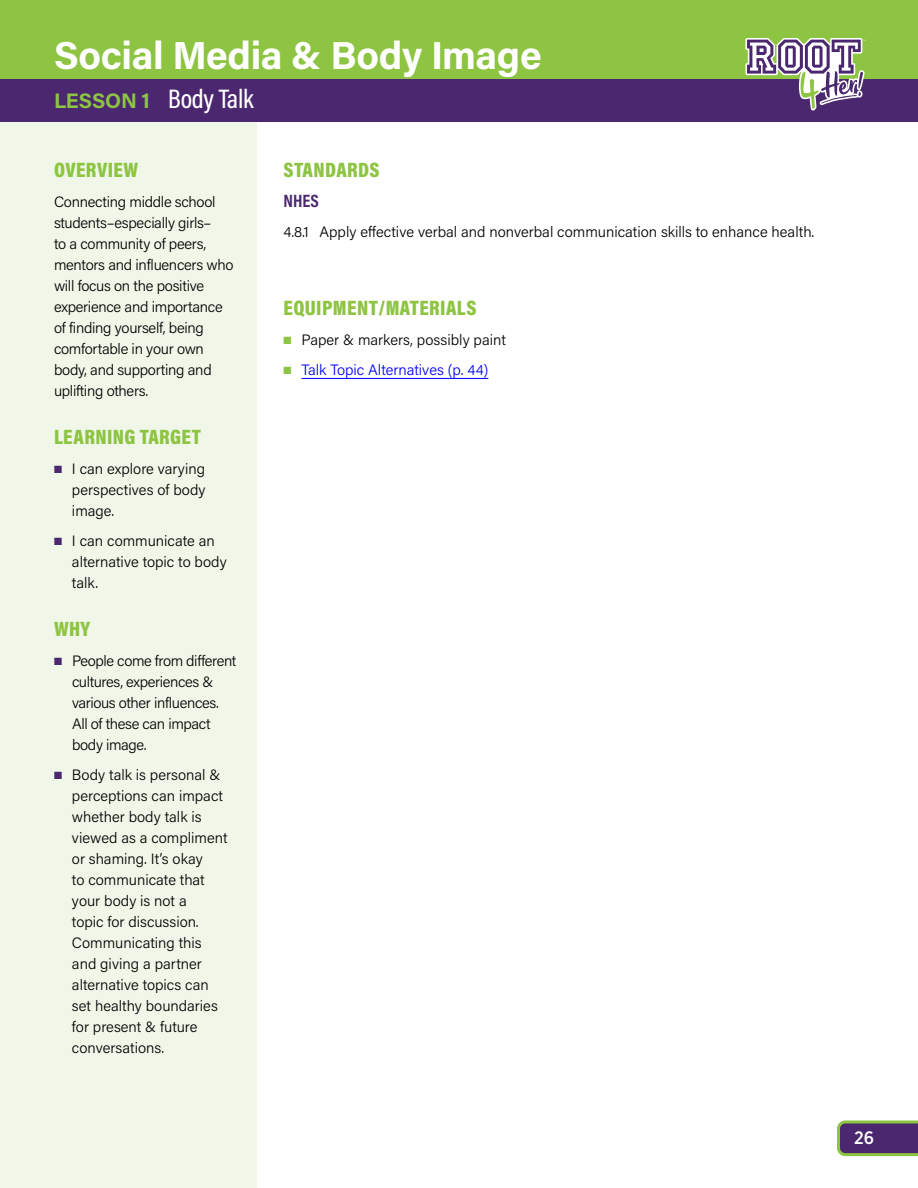
<style>
.page{position:relative;width:918px;height:1188px;background:#fff}
.page>*{position:absolute;margin:0;border:0;box-sizing:border-box;transform-origin:0 0}
.t1{font:700 39px "Acumin Pro";letter-spacing:-.01em;color:#fff}
.t2{font:500 27px "Acumin Pro Cond";letter-spacing:-.01em;color:#fff}
.t3{font:900 21px "Acumin Pro Cond";letter-spacing:.02em;color:#8dc442}
.t4{font:700 18px "Acumin Pro Cond";color:#4a276f}
.t5{font:500 18px "Gotham Narrow";color:#fff}
.t6{font:300 15px/21px "Acumin Pro";letter-spacing:-.005em;color:#000}
.t7{font:300 15px/21px "Acumin Pro";letter-spacing:-.025em;color:#000}
.t8{font:300 15px "Acumin Pro";color:#00f}
.s1{font-family:"Acumin Pro";font-weight:700;font-size:21px;color:#8dc442}
.s2{color:#4a276f}
.s3{color:#8dc442}
</style>
<div class="page">
<svg style="left:837px;top:1120px;width:81px;height:36px;background:#5a4969"></svg>
<div style="left:0;top:122px;width:256px;height:1066px;background:#f0f7e8"></div>
<div style="left:0;top:79px;width:918px;height:43px;background:#4a276f"></div>
<hr style="left:302px;top:378px;width:186px;height:1px;background:#00f">
<div style="left:0;top:0;width:918px;height:79px;background:#8dc442"></div>
<svg style="left:745px;top:38px;width:121px;height:73px"></svg>
<h1 class="t1" style="left:54px;top:28px;width:489px">Social Media &amp; Body Image</h1>
<h2 class="t2" style="left:54px;top:82px;width:201px"><span class="s1">LESSON 1</span> Body Talk</h2>
<h3 class="t3" style="left:54px;top:156px;width:86px">OVERVIEW</h3>
<p class="t6" style="left:54px;top:191px;width:181px">Connecting middle school students–especially girls–<br>to a community of peers, mentors and influencers who will focus on the positive experience and importance of finding yourself, being comfortable in your own body, and supporting and uplifting others.</p>
<h3 class="t3" style="left:54px;top:423px;width:148px">LEARNING TARGET</h3>
<p class="t6" style="left:72px;top:458px;width:135px;text-align:justify;text-indent:-18px"><span class="s2">■</span> I can explore varying perspectives of body image.</p>
<p class="t6" style="left:72px;top:530px;width:156px;text-indent:-18px"><span class="s2">■</span> I can communicate an alternative topic to body talk.</p>
<h3 class="t3" style="left:54px;top:615px;width:38px">WHY</h3>
<p class="t7" style="left:72px;top:650px;width:166px;text-indent:-18px"><span class="s2">■</span> People come from different cultures, experiences &amp; various other influences.<br>All of these can impact body image.</p>
<p class="t6" style="left:72px;top:764px;width:157px;text-indent:-18px"><span class="s2">■</span> Body talk is personal &amp; perceptions can impact whether body talk is viewed as a compliment or shaming. It’s okay<br>to communicate that your body is not a<br>topic for discussion.<br>Communicating this and giving a partner alternative topics can set healthy boundaries for present &amp; future conversations.</p>
<h3 class="t3" style="left:284px;top:156px;width:98px">STANDARDS</h3>
<p class="t4" style="left:284px;top:189px;width:37px">NHES</p>
<p class="t6" style="left:284px;top:221px;width:532px">4.8.1 Apply effective verbal and nonverbal communication skills to enhance health.</p>
<h3 class="t3" style="left:284px;top:294px;width:195px">EQUIPMENT/MATERIALS</h3>
<p class="t6" style="left:284px;top:329px;width:224px"><span class="s3">■</span> Paper &amp; markers, possibly paint</p>
<p class="t8" style="left:284px;top:360px;width:206px"><span class="s3">■</span> Talk Topic Alternatives (p. 44)</p>
<p class="t5" style="left:854px;top:1126px;width:21px">26</p>
</div>
